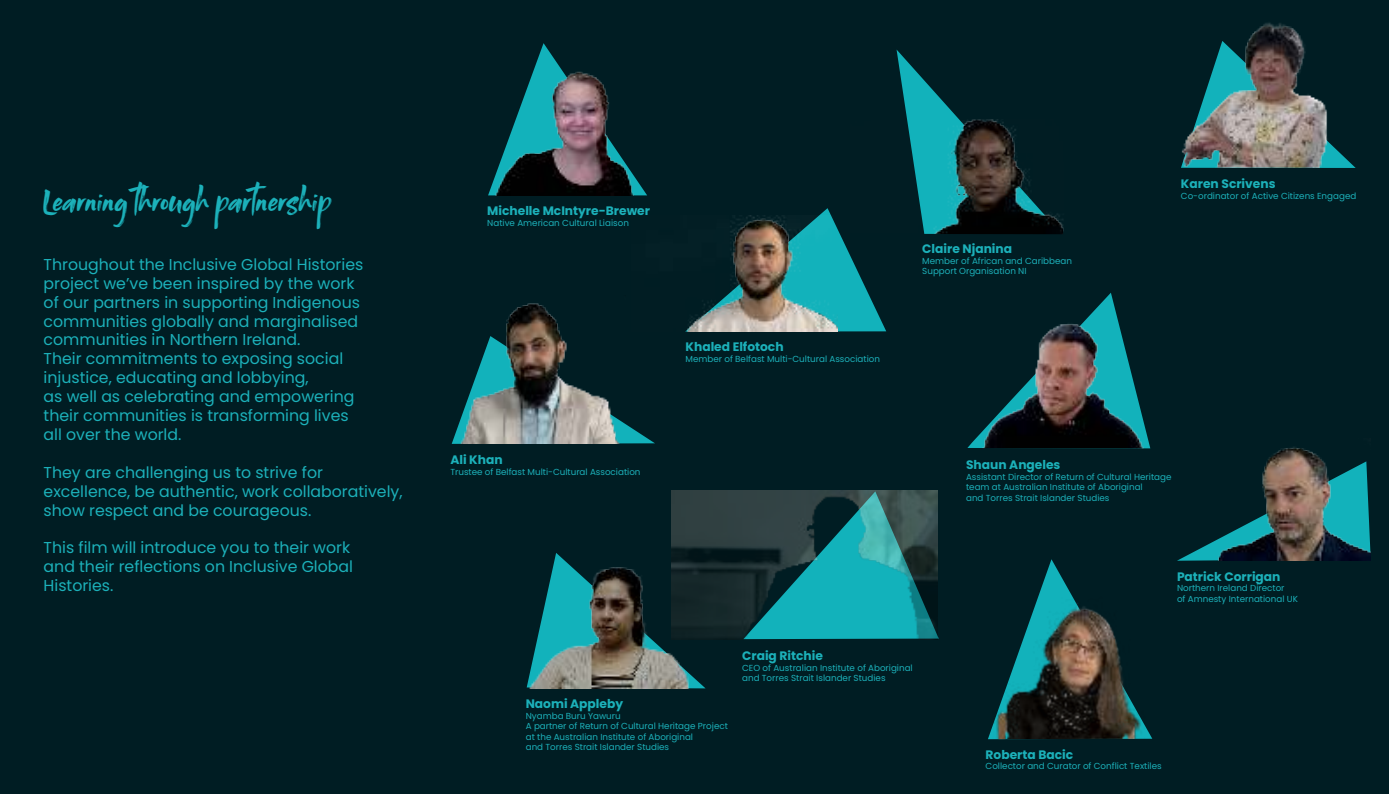
<style>
.page{position:relative;width:1389px;height:794px;background:#001d23}
.page>*{position:absolute;margin:0;border:0;box-sizing:border-box;transform-origin:0 0}
.t1{font:24.5px "Rocked";color:#1cb1ba}
.t2{font:15.75px/18.9px "Poppins";color:#1cb1ba}
.t3{font:700 12.25px "Poppins";color:#1cb1ba}
.t4{font:8.75px/10.5px "Poppins";color:#1cb1ba}
</style>
<div class="page">
<svg style="left:452px;top:424px;width:203px;height:20px"></svg>
<img style="left:452px;top:303px;width:174px;height:140px">
<svg style="left:749px;top:208px;width:137px;height:123px"></svg>
<img style="left:686px;top:216px;width:151px;height:115px">
<svg style="left:897px;top:50px;width:61px;height:68px"></svg>
<img style="left:849px;top:118px;width:215px;height:116px">
<img style="left:1178px;top:447px;width:193px;height:113px">
<svg style="left:1083px;top:293px;width:36px;height:29px"></svg>
<img style="left:967px;top:322px;width:184px;height:126px">
<svg style="left:553px;top:553px;width:152px;height:135px"></svg>
<img style="left:526px;top:566px;width:170px;height:122px">
<svg style="left:988px;top:559px;width:164px;height:180px"></svg>
<img style="left:992px;top:583px;width:154px;height:156px">
<img style="left:1060px;top:22px;width:296px;height:146px">
<img style="left:488px;top:52px;width:159px;height:144px">
<img style="left:672px;top:490px;width:266px;height:149px">
<h1 class="t1" style="left:44px;top:188px;width:291px">Learning through partnership</h1>
<p class="t2" style="left:44px;top:256px;width:321px">Throughout the Inclusive Global Histories project we’ve been inspired by the work of our partners in supporting Indigenous communities globally and marginalised communities in Northern Ireland.<br>Their commitments to exposing social injustice, educating and lobbying,<br>as well as celebrating and empowering their communities is transforming lives all over the world.</p>
<h2 class="t2" style="left:44px;top:464px;width:360px">They are challenging us to strive for excellence, be authentic, work collaboratively, show respect and be courageous.</h2>
<h2 class="t2" style="left:44px;top:540px;width:311px">This film will introduce you to their work and their reflections on Inclusive Global<br>Histories.</h2>
<h3 class="t3" style="left:487px;top:206px;width:164px">Michelle McIntyre-Brewer</h3>
<p class="t4" style="left:487px;top:218px;width:143px">Native American Cultural Liaison</p>
<h3 class="t3" style="left:686px;top:341px;width:100px">Khaled Elfotoch</h3>
<p class="t4" style="left:686px;top:354px;width:196px">Member of Belfast Multi-Cultural Association</p>
<h3 class="t3" style="left:922px;top:243px;width:91px">Claire Njanina</h3>
<p class="t4" style="left:922px;top:256px;width:151px">Member of African and Caribbean<br>Support Organisation NI</p>
<h3 class="t3" style="left:1181px;top:179px;width:96px">Karen Scrivens</h3>
<p class="t4" style="left:1181px;top:191px;width:177px">Co-ordinator of Active Citizens Engaged</p>
<h3 class="t3" style="left:450px;top:454px;width:54px">Ali Khan</h3>
<p class="t4" style="left:450px;top:467px;width:192px">Trustee of Belfast Multi-Cultural Association</p>
<h3 class="t3" style="left:526px;top:698px;width:99px">Naomi Appleby</h3>
<p class="t4" style="left:526px;top:711px;width:204px">Nyamba Buru Yawuru<br>A partner of Return of Cultural Heritage Project at the Australian Institute of Aboriginal<br>and Torres Strait Islander Studies</p>
<h3 class="t3" style="left:742px;top:650px;width:82px">Craig Ritchie</h3>
<p class="t4" style="left:742px;top:663px;width:172px">CEO of Australian Institute of Aboriginal and Torres Strait Islander Studies</p>
<h3 class="t3" style="left:966px;top:459px;width:96px">Shaun Angeles</h3>
<p class="t4" style="left:966px;top:472px;width:207px">Assistant Director of Return of Cultural Heritage team at Australian Institute of Aboriginal<br>and Torres Strait Islander Studies</p>
<h3 class="t3" style="left:1177px;top:571px;width:105px">Patrick Corrigan</h3>
<p class="t4" style="left:1177px;top:584px;width:122px">Northern Ireland Director<br>of Amnesty International UK</p>
<h3 class="t3" style="left:986px;top:749px;width:89px">Roberta Bacic</h3>
<p class="t4" style="left:986px;top:762px;width:178px">Collector and Curator of Conflict Textiles</p>
</div>
